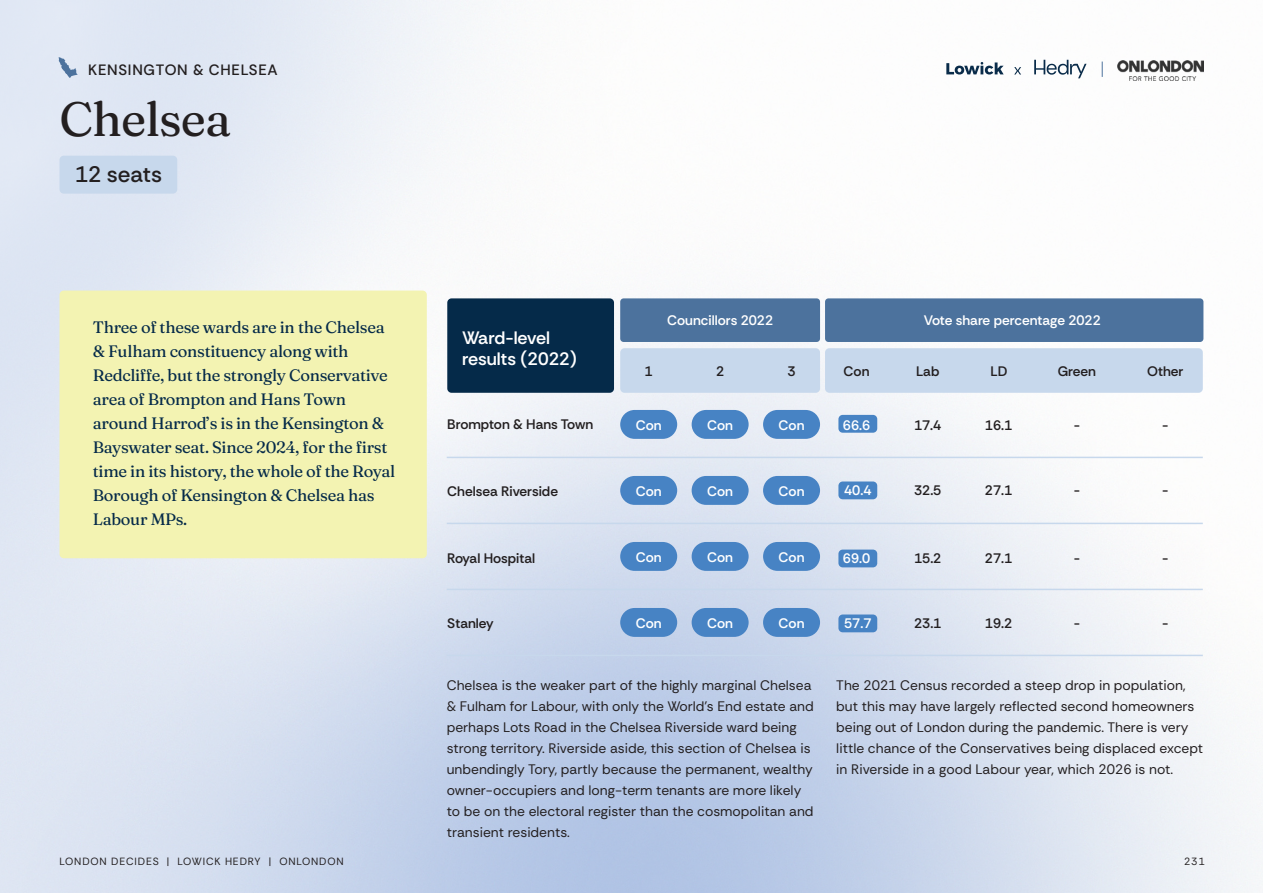
<style>
.page{position:relative;width:1263px;height:893px;background:#fff}
.page>*{position:absolute;margin:0;border:0;box-sizing:border-box;transform-origin:0 0}
.t1{font:900 48px "Fraunces 9 pt";letter-spacing:-.02em;color:#231f20}
.t2{font:500 22.5px "Rethink Sans";color:#231f20}
.t3{font:600 18px/21.6px "Rethink Sans";color:#fff}
.t4{font:900 16.5px/24px "Fraunces 9 pt";letter-spacing:-.02em;color:#052a49}
.t5{font:500 15px "Rethink Sans";letter-spacing:.05em;color:#231f20}
.t6{font:13.8px/21px "Rethink Sans";color:#231f20}
.t7{font:600 13.8px "Rethink Sans";color:#231f20}
.t8{font:600 13.8px "Rethink Sans";color:#fff}
.t9{font:10.5px "Rethink Sans";letter-spacing:.08em;color:#231f20}
</style>
<div class="page">
<img style="left:0;top:0;width:1263px;height:893px">
<svg style="left:946px;top:62px;width:58px;height:13px"></svg>
<svg style="left:1034px;top:60px;width:52px;height:18px"></svg>
<svg style="left:1014px;top:67px;width:7px;height:8px"></svg>
<img style="left:1118px;top:61px;width:85px;height:20px">
<svg style="left:1102px;top:62px;width:1px;height:15px"></svg>
<svg style="left:59px;top:57px;width:19px;height:21px"></svg>
<div style="left:447px;top:298px;width:167px;height:95px;background:#052a49;border-radius:4px"></div>
<div style="left:825px;top:298px;width:378px;height:44px;background:#4c729d;border-radius:3px"></div>
<div style="left:620px;top:298px;width:200px;height:44px;background:#4c729d;border-radius:3px"></div>
<div style="left:838px;top:481px;width:39px;height:18px;background:#4783c4;border-radius:4px"></div>
<div style="left:692px;top:476px;width:57px;height:29px;background:#4783c4;border-radius:14px"></div>
<div style="left:763px;top:476px;width:57px;height:29px;background:#4783c4;border-radius:14px"></div>
<div style="left:620px;top:476px;width:57px;height:29px;background:#4783c4;border-radius:14px"></div>
<div style="left:838px;top:550px;width:39px;height:17px;background:#4783c4;border-radius:4px"></div>
<div style="left:692px;top:542px;width:57px;height:29px;background:#4783c4;border-radius:14px"></div>
<div style="left:763px;top:542px;width:57px;height:29px;background:#4783c4;border-radius:14px"></div>
<div style="left:620px;top:542px;width:57px;height:29px;background:#4783c4;border-radius:14px"></div>
<div style="left:838px;top:415px;width:39px;height:18px;background:#4783c4;border-radius:4px"></div>
<div style="left:692px;top:410px;width:57px;height:29px;background:#4783c4;border-radius:14px"></div>
<div style="left:763px;top:410px;width:57px;height:29px;background:#4783c4;border-radius:14px"></div>
<div style="left:620px;top:410px;width:57px;height:29px;background:#4783c4;border-radius:14px"></div>
<div style="left:692px;top:608px;width:57px;height:29px;background:#4783c4;border-radius:14px"></div>
<div style="left:763px;top:608px;width:57px;height:29px;background:#4783c4;border-radius:14px"></div>
<div style="left:620px;top:608px;width:57px;height:29px;background:#4783c4;border-radius:14px"></div>
<div style="left:838px;top:614px;width:39px;height:18px;background:#4783c4;border-radius:4px"></div>
<div style="left:825px;top:348px;width:378px;height:45px;background:#c7d8ec;border-radius:4px"></div>
<div style="left:620px;top:348px;width:200px;height:45px;background:#c7d8ec;border-radius:4px"></div>
<hr style="left:447px;top:457px;width:756px;height:1px;background:#c7d8ec">
<hr style="left:447px;top:523px;width:756px;height:1px;background:#c7d8ec">
<hr style="left:447px;top:589px;width:756px;height:1px;background:#c7d8ec">
<hr style="left:447px;top:655px;width:756px;height:1px;background:#c7d8ec">
<div style="left:60px;top:156px;width:117px;height:38px;background:#c7d8ec;border-radius:4px"></div>
<div style="left:60px;top:291px;width:367px;height:267px;background:#f3f3b2;border-radius:4px"></div>
<p class="t5" style="left:88px;top:60px;width:191px">KENSINGTON &amp; CHELSEA</p>
<h1 class="t1" style="left:60px;top:82px;width:173px">Chelsea</h1>
<h2 class="t2" style="left:75px;top:161px;width:89px">12 seats</h2>
<p class="t4" style="left:93px;top:314px;width:304px">Three of these wards are in the Chelsea &amp; Fulham constituency along with Redcliffe, but the strongly Conservative area of Brompton and Hans Town around Harrod’s is in the Kensington &amp; Bayswater seat. Since 2024, for the first time in its history, the whole of the Royal Borough of Kensington &amp; Chelsea has Labour MPs.</p>
<h3 class="t3" style="left:462px;top:326px;width:116px">Ward-level results (2022)</h3>
<p class="t8" style="left:667px;top:312px;width:107px">Councillors 2022</p>
<p class="t8" style="left:924px;top:312px;width:178px">Vote share percentage 2022</p>
<p class="t7" style="left:645px;top:363px;width:10px">1</p>
<p class="t7" style="left:716px;top:363px;width:10px">2</p>
<p class="t7" style="left:787px;top:363px;width:10px">3</p>
<p class="t7" style="left:843px;top:363px;width:27px">Con</p>
<p class="t7" style="left:916px;top:363px;width:25px">Lab</p>
<p class="t7" style="left:990px;top:363px;width:19px">LD</p>
<p class="t7" style="left:1058px;top:363px;width:40px">Green</p>
<p class="t7" style="left:1147px;top:363px;width:38px">Other</p>
<p class="t7" style="left:447px;top:415px;width:148px">Brompton &amp; Hans Town</p>
<p class="t8" style="left:636px;top:416px;width:27px">Con</p>
<p class="t8" style="left:707px;top:416px;width:27px">Con</p>
<p class="t8" style="left:778px;top:416px;width:27px">Con</p>
<p class="t8" style="left:843px;top:416px;width:29px">66.6</p>
<p class="t7" style="left:914px;top:416px;width:29px">17.4</p>
<p class="t7" style="left:985px;top:416px;width:29px">16.1</p>
<p class="t7" style="left:1074px;top:416px;width:8px">-</p>
<p class="t7" style="left:1162px;top:416px;width:8px">-</p>
<p class="t7" style="left:447px;top:483px;width:112px">Chelsea Riverside</p>
<p class="t8" style="left:636px;top:482px;width:27px">Con</p>
<p class="t8" style="left:707px;top:482px;width:27px">Con</p>
<p class="t8" style="left:778px;top:482px;width:27px">Con</p>
<p class="t8" style="left:844px;top:482px;width:29px">40.4</p>
<p class="t7" style="left:914px;top:482px;width:29px">32.5</p>
<p class="t7" style="left:985px;top:482px;width:29px">27.1</p>
<p class="t7" style="left:1074px;top:482px;width:8px">-</p>
<p class="t7" style="left:1162px;top:482px;width:8px">-</p>
<p class="t7" style="left:447px;top:550px;width:89px">Royal Hospital</p>
<p class="t8" style="left:636px;top:548px;width:27px">Con</p>
<p class="t8" style="left:707px;top:548px;width:27px">Con</p>
<p class="t8" style="left:778px;top:548px;width:27px">Con</p>
<p class="t8" style="left:843px;top:550px;width:29px">69.0</p>
<p class="t7" style="left:914px;top:550px;width:29px">15.2</p>
<p class="t7" style="left:985px;top:550px;width:29px">27.1</p>
<p class="t7" style="left:1074px;top:550px;width:8px">-</p>
<p class="t7" style="left:1162px;top:550px;width:8px">-</p>
<p class="t7" style="left:447px;top:615px;width:48px">Stanley</p>
<p class="t8" style="left:636px;top:614px;width:27px">Con</p>
<p class="t8" style="left:707px;top:614px;width:27px">Con</p>
<p class="t8" style="left:778px;top:614px;width:27px">Con</p>
<p class="t8" style="left:844px;top:615px;width:29px">57.7</p>
<p class="t7" style="left:914px;top:615px;width:29px">23.1</p>
<p class="t7" style="left:985px;top:615px;width:29px">19.2</p>
<p class="t7" style="left:1074px;top:615px;width:8px">-</p>
<p class="t7" style="left:1162px;top:615px;width:8px">-</p>
<p class="t6" style="left:447px;top:674px;width:369px">Chelsea is the weaker part of the highly marginal Chelsea &amp; Fulham for Labour, with only the World’s End estate and perhaps Lots Road in the Chelsea Riverside ward being strong territory. Riverside aside, this section of Chelsea is unbendingly Tory, partly because the permanent, wealthy owner-occupiers and long-term tenants are more likely to be on the electoral register than the cosmopolitan and transient residents.</p>
<p class="t6" style="left:836px;top:674px;width:368px">The 2021 Census recorded a steep drop in population, but this may have largely reflected second homeowners being out of London during the pandemic. There is very little chance of the Conservatives being displaced except in Riverside in a good Labour year, which 2026 is not.</p>
<p class="t9" style="left:60px;top:855px;width:286px">LONDON DECIDES | LOWICK HEDRY | ONLONDON</p>
<p class="t9" style="left:1184px;top:855px;width:22px">231</p>
</div>
